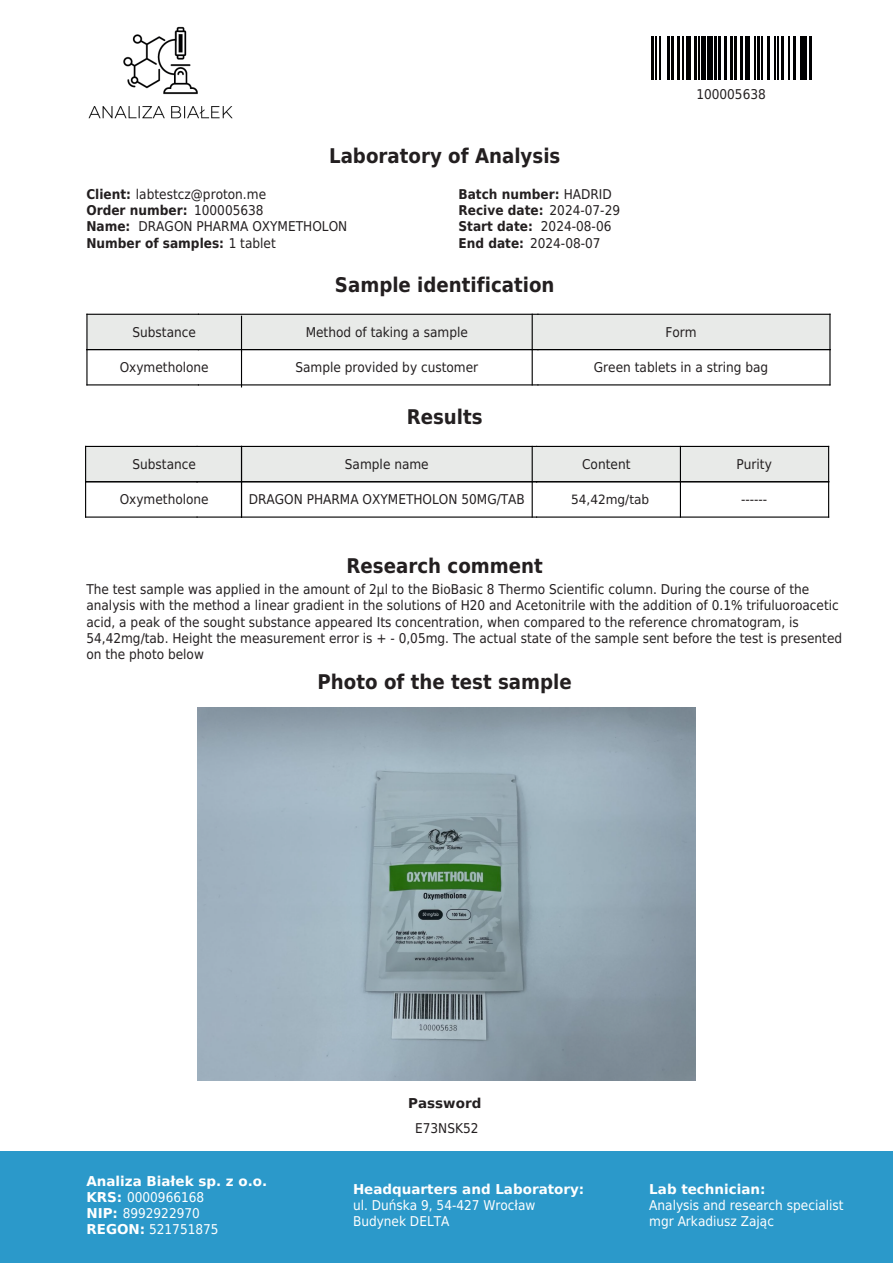
<style>
.page{position:relative;width:893px;height:1263px;background:#fff}
.page>*{position:absolute;margin:0;border:0;box-sizing:border-box;transform-origin:0 0}
.t1{font:700 20.25px "DejaVu Sans Condensed";color:#231f20}
.t2{font:13.5px/16.2px "DejaVu Sans Condensed";color:#231f20}
.t3{font:13.5px/16.2px "DejaVu Sans Condensed";color:#fff}
.t4{font:700 13.5px "DejaVu Sans";color:#fff}
.t5{font:700 13.5px/16.2px "DejaVu Sans Condensed";color:#231f20}
.t6{font:700 13.5px "DejaVu Sans";color:#231f20}
.t7{font:12.9px "DejaVu Sans Condensed";color:#231f20;scale:1.05 1}
.s1{font-weight:700}
.s2{font-weight:400}
.s3{font-family:"DejaVu Sans";font-weight:700}
</style>
<div class="page">
<div style="left:86px;top:446px;width:111px;height:36px;background:#e8eae8"></div>
<div style="left:197px;top:446px;width:340px;height:36px;background:#e8eae8"></div>
<div style="left:537px;top:446px;width:292px;height:36px;background:#e8eae8"></div>
<hr style="left:85px;top:446px;width:1px;height:36px;background:#000001">
<hr style="left:86px;top:446px;width:111px;height:1px;background:#000001">
<hr style="left:86px;top:481px;width:111px;height:1px;background:#000001">
<hr style="left:241px;top:446px;width:1px;height:36px;background:#000001">
<hr style="left:680px;top:446px;width:1px;height:36px;background:#000001">
<hr style="left:197px;top:446px;width:340px;height:1px;background:#000001">
<hr style="left:197px;top:481px;width:340px;height:1px;background:#000001">
<hr style="left:532px;top:446px;width:1px;height:36px;background:#000001">
<hr style="left:828px;top:446px;width:1px;height:36px;background:#000001">
<hr style="left:537px;top:446px;width:292px;height:1px;background:#000001">
<hr style="left:537px;top:481px;width:292px;height:1px;background:#000001">
<hr style="left:85px;top:482px;width:1px;height:35px;background:#000001">
<hr style="left:86px;top:516px;width:111px;height:2px;background:#000001">
<hr style="left:241px;top:482px;width:1px;height:35px;background:#000001">
<hr style="left:197px;top:516px;width:340px;height:2px;background:#000001">
<hr style="left:680px;top:482px;width:1px;height:35px;background:#000001">
<hr style="left:532px;top:482px;width:1px;height:35px;background:#000001">
<hr style="left:537px;top:516px;width:292px;height:2px;background:#000001">
<hr style="left:828px;top:482px;width:1px;height:35px;background:#000001">
<div style="left:87px;top:314px;width:111px;height:36px;background:#e8eae8"></div>
<div style="left:198px;top:314px;width:340px;height:36px;background:#e8eae8"></div>
<div style="left:538px;top:314px;width:292px;height:36px;background:#e8eae8"></div>
<hr style="left:86px;top:314px;width:2px;height:36px;background:#000001">
<hr style="left:87px;top:314px;width:111px;height:1px;background:#000001">
<hr style="left:87px;top:349px;width:111px;height:1px;background:#000001">
<hr style="left:241px;top:316px;width:1px;height:36px;background:#000001">
<hr style="left:198px;top:314px;width:340px;height:1px;background:#000001">
<hr style="left:198px;top:349px;width:340px;height:1px;background:#000001">
<hr style="left:532px;top:314px;width:1px;height:36px;background:#000001">
<hr style="left:829px;top:314px;width:1px;height:36px;background:#000001">
<hr style="left:538px;top:314px;width:292px;height:1px;background:#000001">
<hr style="left:538px;top:349px;width:292px;height:1px;background:#000001">
<hr style="left:86px;top:350px;width:2px;height:35px;background:#000001">
<hr style="left:87px;top:384px;width:111px;height:1px;background:#000001">
<hr style="left:241px;top:352px;width:1px;height:35px;background:#000001">
<hr style="left:198px;top:384px;width:340px;height:1px;background:#000001">
<hr style="left:532px;top:350px;width:1px;height:35px;background:#000001">
<hr style="left:538px;top:384px;width:292px;height:1px;background:#000001">
<hr style="left:829px;top:350px;width:1px;height:35px;background:#000001">
<img style="left:88px;top:26px;width:145px;height:93px">
<div style="left:0;top:1151px;width:893px;height:112px;background:#2b99ca"></div>
<img style="left:197px;top:707px;width:498px;height:374px">
<hr style="left:651px;top:36px;width:3px;height:44px;background:#000001">
<hr style="left:655px;top:36px;width:2px;height:44px;background:#000001">
<hr style="left:659px;top:36px;width:2px;height:44px;background:#000001">
<hr style="left:667px;top:36px;width:3px;height:44px;background:#000001">
<hr style="left:671px;top:36px;width:3px;height:44px;background:#000001">
<hr style="left:677px;top:36px;width:2px;height:44px;background:#000001">
<hr style="left:682px;top:36px;width:2px;height:44px;background:#000001">
<hr style="left:687px;top:36px;width:4px;height:44px;background:#000001">
<hr style="left:694px;top:36px;width:3px;height:44px;background:#000001">
<hr style="left:698px;top:36px;width:2px;height:44px;background:#000001">
<hr style="left:701px;top:36px;width:4px;height:44px;background:#000001">
<div style="left:707px;top:36px;width:5px;height:44px;background:#000001"></div>
<hr style="left:714px;top:36px;width:3px;height:44px;background:#000001">
<hr style="left:718px;top:36px;width:3px;height:44px;background:#000001">
<hr style="left:724px;top:36px;width:3px;height:44px;background:#000001">
<hr style="left:730px;top:36px;width:3px;height:44px;background:#000001">
<hr style="left:734px;top:36px;width:3px;height:44px;background:#000001">
<hr style="left:740px;top:36px;width:3px;height:44px;background:#000001">
<hr style="left:746px;top:36px;width:4px;height:44px;background:#000001">
<hr style="left:754px;top:36px;width:1px;height:44px;background:#000001">
<hr style="left:757px;top:36px;width:3px;height:44px;background:#000001">
<hr style="left:761px;top:36px;width:2px;height:44px;background:#000001">
<hr style="left:767px;top:36px;width:3px;height:44px;background:#000001">
<hr style="left:774px;top:36px;width:2px;height:44px;background:#000001">
<hr style="left:777px;top:36px;width:1px;height:44px;background:#000001">
<hr style="left:781px;top:36px;width:3px;height:44px;background:#000001">
<hr style="left:789px;top:36px;width:1px;height:44px;background:#000001">
<hr style="left:793px;top:36px;width:3px;height:44px;background:#000001">
<hr style="left:800px;top:36px;width:4px;height:44px;background:#000001">
<hr style="left:806px;top:36px;width:1px;height:44px;background:#000001">
<hr style="left:809px;top:36px;width:2px;height:44px;background:#000001">
<h1 class="t1" style="left:329px;top:139px;width:233px">Laboratory of Analysis</h1>
<p class="t2" style="left:86px;top:186px;width:262px"><span class="s1">Client:</span> labtestcz@proton.me<br><span class="s1">Order number:</span> 100005638<br><span class="s1">Name:</span> DRAGON PHARMA OXYMETHOLON<br><span class="s1">Number of samples:</span> 1 tablet</p>
<p class="t5" style="left:458px;top:186px;width:163px">Batch number: <span class="s2">HADRID<br></span>Recive date: <span class="s2">2024-07-29<br></span>Start date: <span class="s2">2024-08-06<br></span>End date: <span class="s2">2024-08-07</span></p>
<h1 class="t1" style="left:335px;top:268px;width:221px">Sample identification</h1>
<p class="t2" style="left:696px;top:86px;width:71px">100005638</p>
<p class="t2" style="left:132px;top:323px;width:65px">Substance</p>
<p class="t2" style="left:306px;top:323px;width:164px">Method of taking a sample</p>
<p class="t2" style="left:665px;top:323px;width:33px">Form</p>
<p class="t2" style="left:120px;top:359px;width:91px">Oxymetholone</p>
<p class="t2" style="left:295px;top:359px;width:184px">Sample provided by customer</p>
<p class="t2" style="left:594px;top:359px;width:176px">Green tablets in a string bag</p>
<h1 class="t1" style="left:407px;top:400px;width:78px">Results</h1>
<p class="t2" style="left:132px;top:455px;width:65px">Substance</p>
<p class="t2" style="left:345px;top:455px;width:85px">Sample name</p>
<p class="t2" style="left:582px;top:455px;width:50px">Content</p>
<p class="t2" style="left:120px;top:491px;width:91px">Oxymetholone</p>
<p class="t2" style="left:249px;top:491px;width:278px">DRAGON PHARMA OXYMETHOLON 50MG/TAB</p>
<p class="t7" style="left:571px;top:488px;width:76px">54,42mg/tab</p>
<p class="t2" style="left:736px;top:455px;width:37px">Purity</p>
<p class="t2" style="left:741px;top:491px;width:28px">------</p>
<h1 class="t1" style="left:347px;top:549px;width:198px">Research comment</h1>
<p class="t2" style="left:86px;top:581px;width:757px">The test sample was applied in the amount of 2μl to the BioBasic 8 Thermo Scientific column. During the course of the analysis with the method a linear gradient in the solutions of H20 and Acetonitrile with the addition of 0.1% trifuluoroacetic acid, a peak of the sought substance appeared Its concentration, when compared to the reference chromatogram, is 54,42mg/tab. Height the measurement error is + - 0,05mg. The actual state of the sample sent before the test is presented on the photo below</p>
<h1 class="t1" style="left:318px;top:665px;width:256px">Photo of the test sample</h1>
<p class="t6" style="left:408px;top:1092px;width:75px">Password</p>
<p class="t4" style="left:86px;top:1170px;width:182px">Analiza Białek sp. z o.o.</p>
<p class="t3" style="left:86px;top:1188px;width:134px"><span class="s3">KRS:</span> 0000966168<br><span class="s3">NIP:</span> 8992922970<br><span class="s3">REGON:</span> 521751875</p>
<p class="t2" style="left:415px;top:1119px;width:65px">E73NSK52</p>
<p class="t4" style="left:353px;top:1178px;width:188px">Siedziba i Laboratorium:</p>
<p class="t4" style="left:649px;top:1178px;width:181px">Badanie przeprowadził:</p>
<p class="t3" style="left:649px;top:1196px;width:178px">Specjalista s. an liz i badań</p>
<p class="t4" style="left:353px;top:1178px;width:233px">Headquarters and Laboratory:</p>
<p class="t3" style="left:353px;top:1196px;width:184px">ul. Duńska 9, 54-427 Wrocław<br>Budynek DELTA</p>
<p class="t4" style="left:649px;top:1178px;width:118px">Lab technician:</p>
<p class="t3" style="left:649px;top:1196px;width:196px">Analysis and research specialist mgr Arkadiusz Zając</p>
</div>
